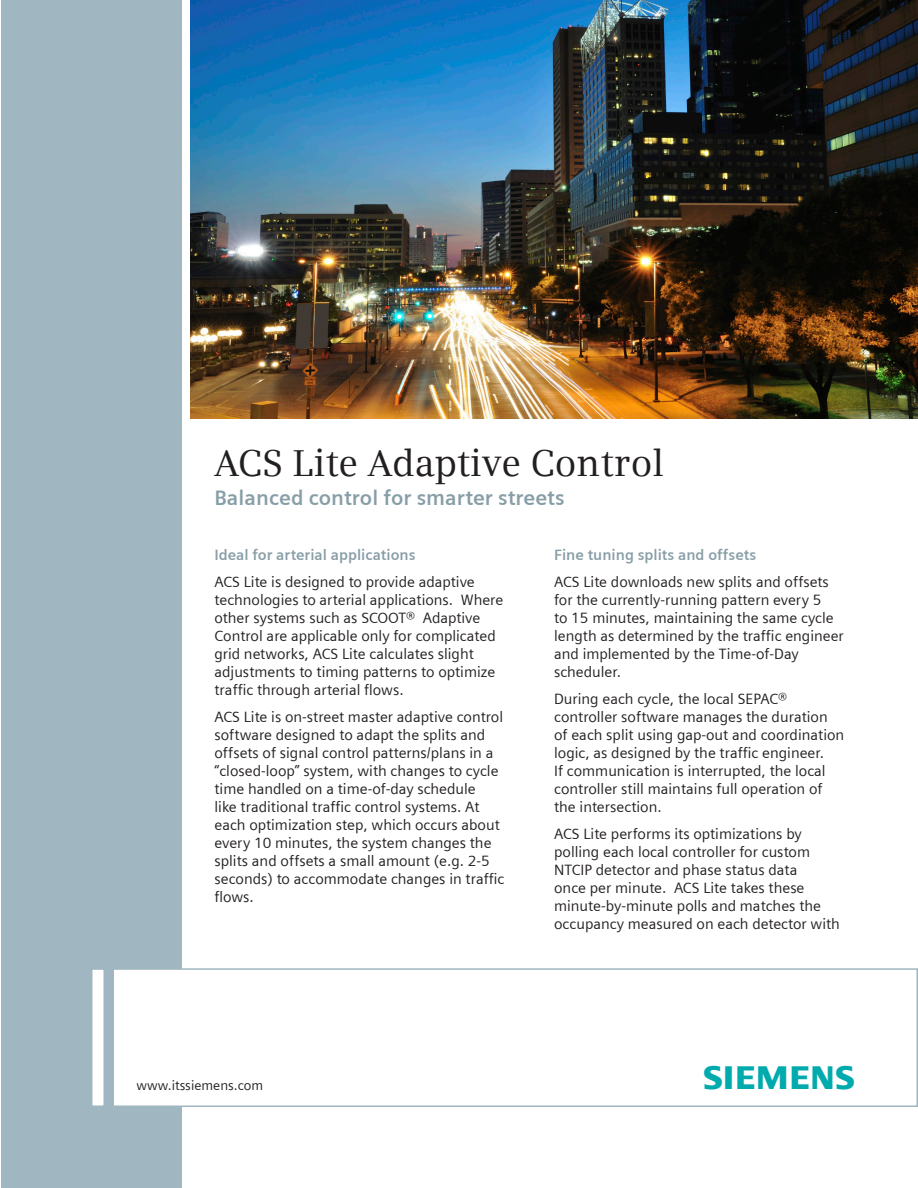
<style>
.page{position:relative;width:918px;height:1188px;background:#fff}
.page>*{position:absolute;margin:0;border:0;box-sizing:border-box;transform-origin:0 0}
.t1{font:37.5px "Siemens Serif";color:#231f20}
.t2{font:33px "Siemens Logo";color:#00aaad}
.t3{font:700 21px "Siemens Sans";color:#889ea7}
.body{font:15px/18px "Siemens Sans";color:#231f20}
.sub_head{font:700 15px "Siemens Sans";color:#889ea7}
.t4{font:13.5px "Siemens Sans";color:#231f20}
</style>
<div class="page">
<div style="left:1px;top:1px;width:180px;height:1187px;background:#a0b6c0"></div>
<img style="left:190px;top:1px;width:728px;height:418px">
<div style="left:113px;top:969px;width:804px;height:137px;background:#fff"></div>
<div style="left:112px;top:968px;width:806px;height:139px;border:2px solid #a0b6c0"></div>
<div style="left:91px;top:968px;width:14px;height:139px;background:#fff;border:2px solid #a0b6c0"></div>
<p class="t1" style="left:214px;top:441px;width:451px">ACS Lite Adaptive Control</p>
<p class="t3" style="left:214px;top:486px;width:352px">Balanced control for smarter streets</p>
<p class="sub_head" style="left:214px;top:547px;width:203px">Ideal for arterial applications</p>
<p class="body" style="left:214px;top:573px;width:290px">ACS Lite is designed to provide adaptive technologies to arterial applications. Where other systems such as SCOOT® Adaptive Control are applicable only for complicated grid networks, ACS Lite calculates slight adjustments to timing patterns to optimize traffic through arterial flows.</p>
<p class="body" style="left:214px;top:708px;width:291px">ACS Lite is on-street master adaptive control software designed to adapt the splits and offsets of signal control patterns/plans in a “closed-loop” system, with changes to cycle time handled on a time-of-day schedule<br>like traditional traffic control systems. At each optimization step, which occurs about every 10 minutes, the system changes the splits and offsets a small amount (e.g. 2-5 seconds) to accommodate changes in traffic flows.</p>
<p class="sub_head" style="left:554px;top:547px;width:204px">Fine tuning splits and offsets</p>
<p class="body" style="left:554px;top:573px;width:291px">ACS Lite downloads new splits and offsets for the currently-running pattern every 5<br>to 15 minutes, maintaining the same cycle length as determined by the traffic engineer and implemented by the Time-of-Day scheduler.</p>
<p class="body" style="left:554px;top:690px;width:292px">During each cycle, the local SEPAC® controller software manages the duration of each split using gap-out and coordination logic, as designed by the traffic engineer.<br>If communication is interrupted, the local controller still maintains full operation of the intersection.</p>
<p class="body" style="left:554px;top:825px;width:287px">ACS Lite performs its optimizations by polling each local controller for custom NTCIP detector and phase status data<br>once per minute. ACS Lite takes these minute-by-minute polls and matches the occupancy measured on each detector with</p>
<p class="t4" style="left:137px;top:1078px;width:128px">www.itssiemens.com</p>
<p class="t2" style="left:704px;top:1058px;width:153px">s</p>
</div>
